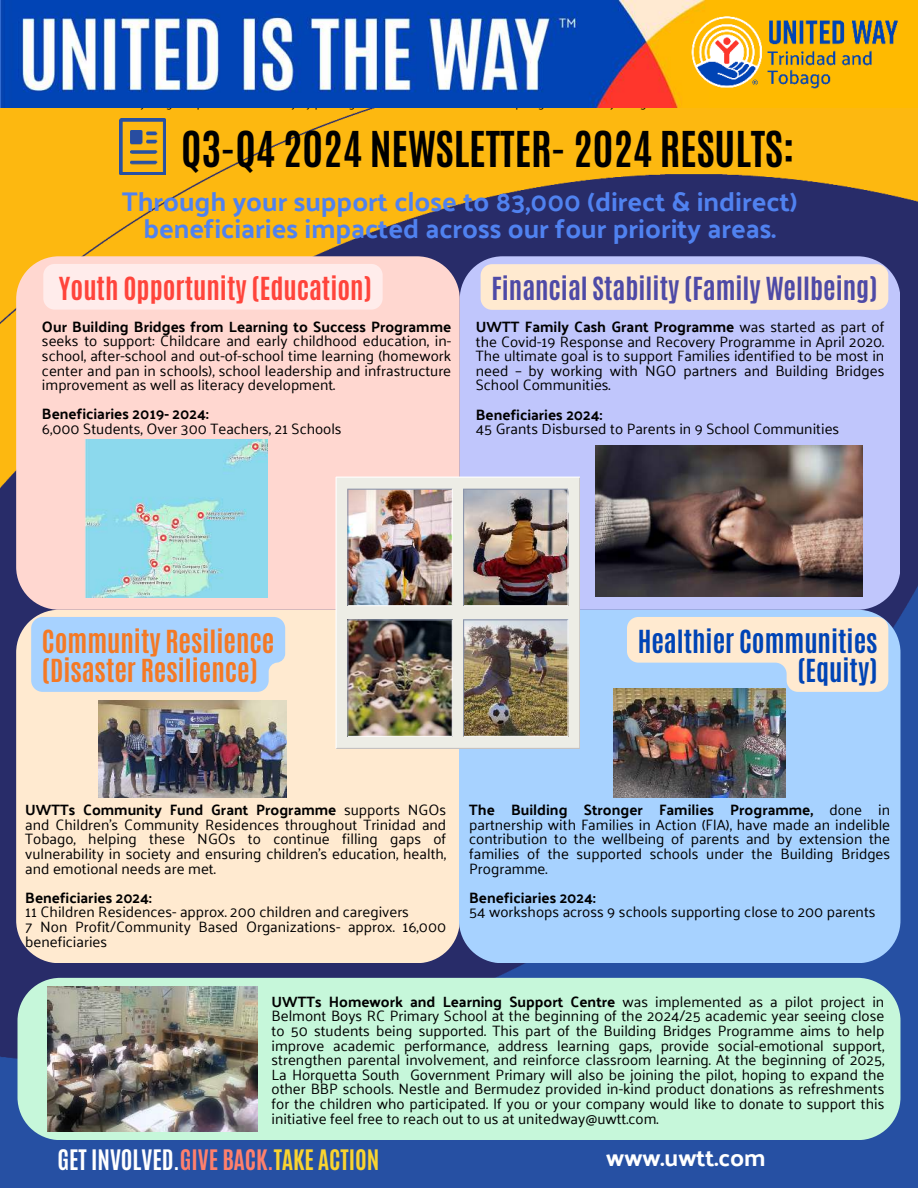
<style>
.page{position:relative;width:918px;height:1188px;background:#fff}
.page>*{position:absolute;margin:0;border:0;box-sizing:border-box;transform-origin:0 0}
.t1{font:700 42px "Antonio";color:#000}
.t2{font:700 27px/27px "Palanquin";color:#5082f0;text-align:center}
.t3{font:700 27px/29.2px "Antonio";color:#f47925}
.t4{font:700 27px "Antonio";color:#4e4aa6}
.t5{font:700 27px/29.2px "Antonio";color:#0044b5;text-align:right}
.t6{font:700 27px "Antonio";color:#ff443b}
.t7{font:700 24px "Antonio";color:#fff}
.t8{font:700 24px "Palanquin";color:#fff}
.t9{font:15px/14.7px "Palanquin";color:#000;text-align:justify}
.t10{font:700 15px "Palanquin";color:#000}
.s1{font-weight:700}
.s2{color:#ff806c}
.s3{color:#fad42f}
</style>
<div class="page">
<img style="left:0;top:108px;width:918px;height:1080px">
<img style="left:0;top:0;width:918px;height:108px">
<div style="left:709px;top:1px;width:209px;height:107px;background:#ffba00"></div>
<img style="left:686px;top:12px;width:212px;height:80px">
<img style="left:119px;top:119px;width:47px;height:55px">
<div style="left:16px;top:610px;width:443px;height:353px;background:#ffead0"></div>
<div style="left:16px;top:256px;width:443px;height:354px;background:#ffd7d0"></div>
<div style="left:460px;top:256px;width:440px;height:354px;background:#c0c6fc"></div>
<div style="left:459px;top:610px;width:441px;height:353px;background:#a7d2ff"></div>
<svg style="left:336px;top:477px;width:244px;height:272px;background:#eaeae4"></svg>
<img style="left:347px;top:489px;width:221px;height:248px">
<img style="left:84px;top:440px;width:184px;height:157px">
<img style="left:596px;top:446px;width:266px;height:150px">
<img style="left:99px;top:700px;width:188px;height:98px">
<img style="left:614px;top:688px;width:172px;height:109px">
<div style="left:18px;top:978px;width:882px;height:162px;background:#c6f7da"></div>
<img style="left:48px;top:986px;width:209px;height:145px">
<div style="left:43px;top:264px;width:340px;height:46px;background:#ffeceb;border-radius:11px"></div>
<div style="left:481px;top:264px;width:407px;height:46px;background:#ffead0;border-radius:11px"></div>
<div style="left:31px;top:617px;width:254px;height:75px;background:#a7d2ff"></div>
<svg style="left:627px;top:617px;width:261px;height:75px;background:#e8e1d6"></svg>
<h1 class="t1" style="left:181px;top:119px;width:615px">Q3-Q4 2024 NEWSLETTER- 2024 RESULTS:</h1>
<h2 class="t2" style="left:122px;top:188px;width:677px">Through your support close to 83,000 (direct &amp; indirect) beneficiaries impacted across our four priority areas.</h2>
<h2 class="t6" style="left:59px;top:269px;width:314px">Youth Opportunity (Education)</h2>
<h2 class="t4" style="left:491px;top:269px;width:388px">Financial Stability (Family Wellbeing)</h2>
<p class="t10" style="left:42px;top:318px;width:411px">Our Building Bridges from Learning to Success Programme</p>
<p class="t9" style="left:42px;top:334px;width:411px">seeks to support: Childcare and early childhood education, in&shy;school, after-school and out-of-school time learning (homework center and pan in schools), school leadership and infrastructure improvement as well as literacy development.</p>
<p class="t10" style="left:42px;top:405px;width:168px">Beneficiaries 2019- 2024:</p>
<p class="t9" style="left:42px;top:422px;width:301px">6,000 Students, Over 300 Teachers, 21 Schools</p>
<p class="t9" style="left:476px;top:319px;width:410px"><span class="s1">UWTT Family Cash Grant Programme</span> was started as part of the Covid-19 Response and Recovery Programme in April 2020.<br>The ultimate goal is to support Families identified to be most in need – by working with NGO partners and Building Bridges School Communities.</p>
<p class="t10" style="left:476px;top:406px;width:128px">Beneficiaries 2024:</p>
<p class="t9" style="left:476px;top:422px;width:365px">45 Grants Disbursed to Parents in 9 School Communities</p>
<h2 class="t3" style="left:42px;top:627px;width:234px">Community Resilience (Disaster Resilience)</h2>
<h2 class="t5" style="left:638px;top:627px;width:241px">Healthier Communities (Equity)</h2>
<p class="t9" style="left:25px;top:803px;width:423px"><span class="s1">UWTTs Community Fund Grant Programme</span> supports NGOs and Children’s Community Residences throughout Trinidad and Tobago, helping these NGOs to continue filling gaps of vulnerability in society and ensuring children’s education, health, and emotional needs are met.</p>
<p class="t10" style="left:25px;top:889px;width:128px">Beneficiaries 2024:</p>
<p class="t9" style="left:25px;top:905px;width:423px;text-align:left">11 Children Residences- approx. 200 children and caregivers<br>7 Non Profit/Community Based Organizations- approx. 16,000 beneficiaries</p>
<p class="t9" style="left:469px;top:803px;width:423px"><span class="s1">The Building Stronger Families Programme,</span> done in partnership with Families in Action (FIA), have made an indelible contribution to the wellbeing of parents and by extension the families of the supported schools under the Building Bridges Programme.</p>
<p class="t10" style="left:469px;top:889px;width:128px">Beneficiaries 2024:</p>
<p class="t9" style="left:469px;top:905px;width:408px">54 workshops across 9 schools supporting close to 200 parents</p>
<p class="t9" style="left:272px;top:994px;width:614px"><span class="s1">UWTTs Homework and Learning Support Centre</span> was implemented as a pilot project in Belmont Boys RC Primary School at the beginning of the 2024/25 academic year seeing close to 50 students being supported. This part of the Building Bridges Programme aims to help improve academic performance, address learning gaps, provide social-emotional support, strengthen parental involvement, and reinforce classroom learning. At the beginning of 2025, La Horquetta South Government Primary will also be joining the pilot, hoping to expand the other BBP schools. Nestle and Bermudez provided in-kind product donations as refreshments for the children who participated. If you or your company would like to donate to support this initiative feel free to reach out to us at unitedway@uwtt.com.</p>
<h3 class="t7" style="left:57px;top:1142px;width:323px">GET INVOLVED.<span class="s2">GIVE BACK.</span><span class="s3">TAKE ACTION</span></h3>
<h3 class="t8" style="left:606px;top:1144px;width:161px">www.uwtt.com</h3>
</div>
